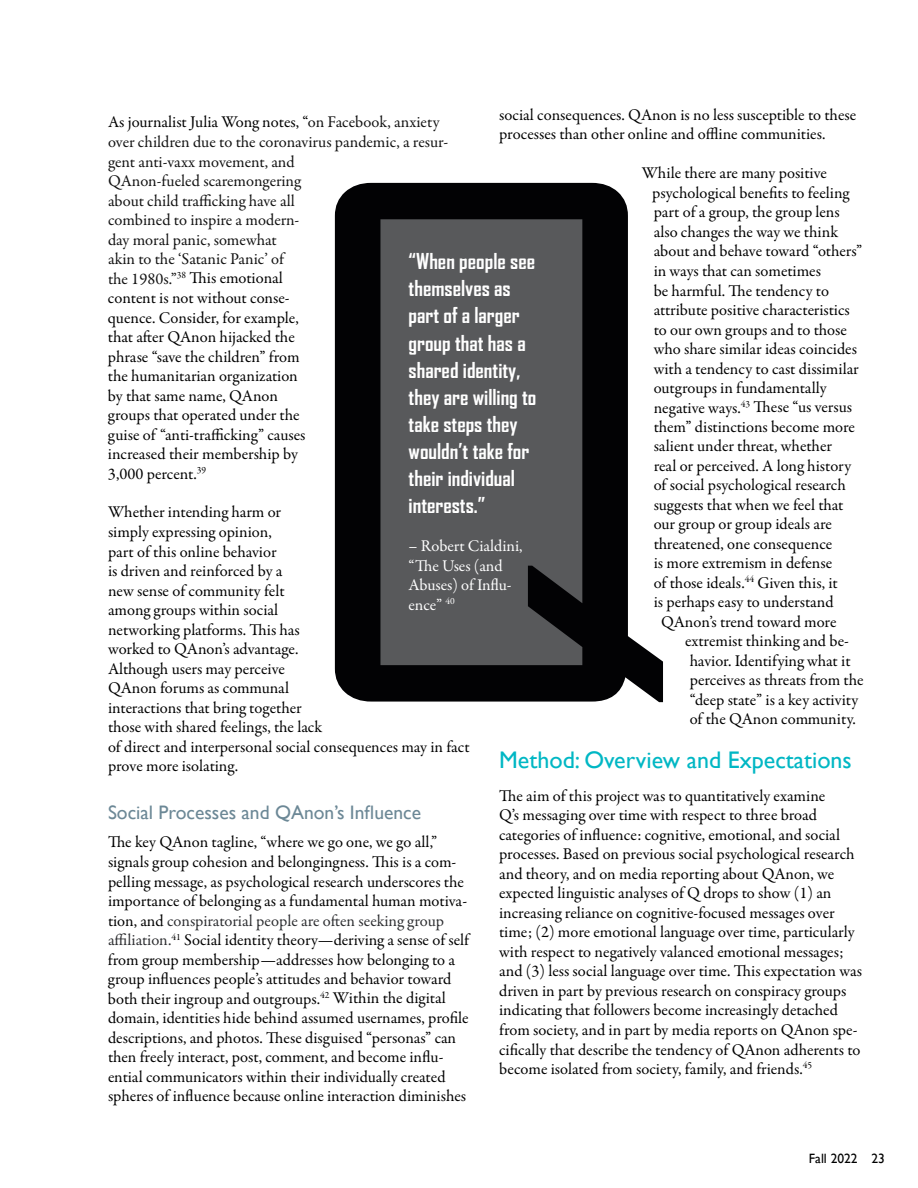
<style>
.page{position:relative;width:918px;height:1188px;background:#fff}
.page>*{position:absolute;margin:0;border:0;box-sizing:border-box;transform-origin:0 0}
.t1{font:24px "Gill Sans";color:#00b7c4}
.t2{font:700 21px/27px "Agency FB";color:#fff}
.t3{font:19.5px "Gill Sans";color:#6c8896}
.t4{font:16.5px/19.5px "Garamond Premr Pro";color:#000}
.t5{font:16.5px/19.5px "Garamond Premr Pro";letter-spacing:-.005em;color:#fff}
.t6{font:13.5px "Gill Sans";color:#000}
.s1{color:#121212}
.s2{color:#2c2d30}
</style>
<div class="page">
<svg style="left:335px;top:183px;width:328px;height:519px;fill:#58595b"></svg>
<p class="t4" style="left:499px;top:105px;width:359px">social consequences. QAnon is no less susceptible to these processes than other online and offline communities.</p>
<p class="t4" style="left:642px;top:164px;width:187px">While there are many positive</p>
<p class="t4" style="left:652px;top:183px;width:199px">psychological benefits to feeling</p>
<p class="t4" style="left:654px;top:203px;width:188px">part of a group, the group lens</p>
<p class="t4" style="left:654px;top:222px;width:186px">also changes the way we think</p>
<p class="t4" style="left:654px;top:242px;width:210px">about and behave toward “others”</p>
<p class="t4" style="left:654px;top:261px;width:169px">in ways that can sometimes</p>
<p class="t4" style="left:654px;top:281px;width:177px">be harmful. The tendency to</p>
<p class="t4" style="left:654px;top:300px;width:198px">attribute positive characteristics</p>
<p class="t4" style="left:654px;top:320px;width:195px">to our own groups and to those</p>
<p class="t4" style="left:654px;top:339px;width:205px">who share similar ideas coincides</p>
<p class="t4" style="left:654px;top:359px;width:207px">with a tendency to cast dissimilar</p>
<p class="t4" style="left:654px;top:378px;width:175px">outgroups in fundamentally</p>
<p class="t4" style="left:654px;top:398px;width:200px">negative ways.<sup>43</sup> These “us versus</p>
<p class="t4" style="left:654px;top:417px;width:203px">them” distinctions become more</p>
<p class="t4" style="left:654px;top:437px;width:180px">salient under threat, whether</p>
<p class="t4" style="left:654px;top:456px;width:199px">real or perceived. A long history</p>
<p class="t4" style="left:654px;top:476px;width:194px">of social psychological research</p>
<p class="t4" style="left:654px;top:495px;width:191px">suggests that when we feel that</p>
<p class="t4" style="left:654px;top:515px;width:180px">our group or group ideals are</p>
<p class="t4" style="left:654px;top:534px;width:180px">threatened, one consequence</p>
<p class="t4" style="left:654px;top:554px;width:180px">is more extremism in defense</p>
<p class="t4" style="left:654px;top:573px;width:186px">of those ideals.<sup>44</sup> Given this, it</p>
<p class="t4" style="left:654px;top:593px;width:181px">is perhaps easy to understand</p>
<p class="t4" style="left:661px;top:612px;width:177px">QAnon’s trend toward more</p>
<p class="t4" style="left:685px;top:632px;width:165px">extremist thinking and be-</p>
<p class="t4" style="left:690px;top:651px;width:163px">havior. Identifying what it</p>
<p class="t4" style="left:690px;top:671px;width:175px">perceives as threats from the</p>
<p class="t4" style="left:690px;top:690px;width:170px">“deep state” is a key activity</p>
<p class="t4" style="left:690px;top:710px;width:168px">of the QAnon community.</p>
<h1 class="t1" style="left:499px;top:746px;width:354px">Method: Overview and Expectations</h1>
<p class="t4" style="left:499px;top:786px;width:364px">The aim of this project was to quantitatively examine<br>Q’s messaging over time with respect to three broad categories of influence: cognitive, emotional, and social processes. Based on previous social psychological research and theory, and on media reporting about QAnon, we expected linguistic analyses of Q drops to show (1) an increasing reliance on cognitive-focused messages over time; (2) more emotional language over time, particularly with respect to negatively valanced emotional messages; and (3) less social language over time. This expectation was driven in part by previous research on conspiracy groups indicating that followers become increasingly detached from society, and in part by media reports on QAnon spe&shy;cifically that describe the tendency of QAnon adherents to become isolated from society, family, and friends.<sup>45</sup></p>
<p class="t4" style="left:108px;top:113px;width:342px">As journalist Julia Wong notes, “<span class="s1">on Facebook, anxiety over children due to the coronavirus pandemic, a resur&shy;gent anti-vaxx movement, and<br>QAnon-fueled scaremongering<br>about child trafficking have all<br>combined to inspire a modern-<br>day moral panic, somewhat<br>akin to the ‘Satanic Panic’ of<br>the 1980s.”</span><sup>38</sup> This emotional<br>content is not without conse-<br>quence. Consider, for example,<br>that after QAnon hijacked the<br>phrase “save the children” from<br>the humanitarian organization<br>by that same name, QAnon<br>groups that operated under the<br>guise of “anti-trafficking” causes<br>increased their membership by<br>3,000 percent.<sup>39</sup></p>
<p class="t4" style="left:108px;top:503px;width:363px">Whether intending harm or<br>simply expressing opinion,<br>part of this online behavior<br>is driven and reinforced by a<br>new sense of community felt<br>among groups within social<br>networking platforms. This has<br>worked to QAnon’s advantage.<br>Although users may perceive<br>QAnon forums as communal<br>interactions that bring together<br>those with shared feelings, the lack<br>of direct and interpersonal social consequences may in fact prove more isolating.</p>
<p class="t3" style="left:108px;top:801px;width:315px">Social Processes and QAnon’s Influence</p>
<p class="t4" style="left:108px;top:833px;width:363px">The key QAnon tagline, “where we go one, we go all,” signals group cohesion and belongingness. This is a com&shy;pelling message, as psychological research underscores the importance of belonging as a fundamental human motiva&shy;tion, and <span class="s2">conspiratorial people are often seeking group affiliation.</span><sup>41</sup> Social identity theory—deriving a sense of self from group membership—addresses how belonging to a group influences people’s attitudes and behavior toward both their ingroup and outgroups.<sup>42</sup> Within the digital domain, identities hide behind assumed usernames, profile descriptions, and photos. These disguised “personas” can then freely interact, post, comment, and become influ&shy;ential communicators within their individually created spheres of influence because online interaction diminishes</p>
<p class="t2" style="left:409px;top:248px;width:129px">“When people see themselves as part of a larger group that has a shared identity, they are willing to take steps they wouldn’t take for their individual interests.”</p>
<p class="t5" style="left:409px;top:537px;width:115px">– Robert Cialdini, “The Uses (and<br>Abuses) of Influ&shy;ence” <sup>40</sup></p>
<p class="t6" style="left:809px;top:1150px;width:77px">Fall 2022 23</p>
</div>
